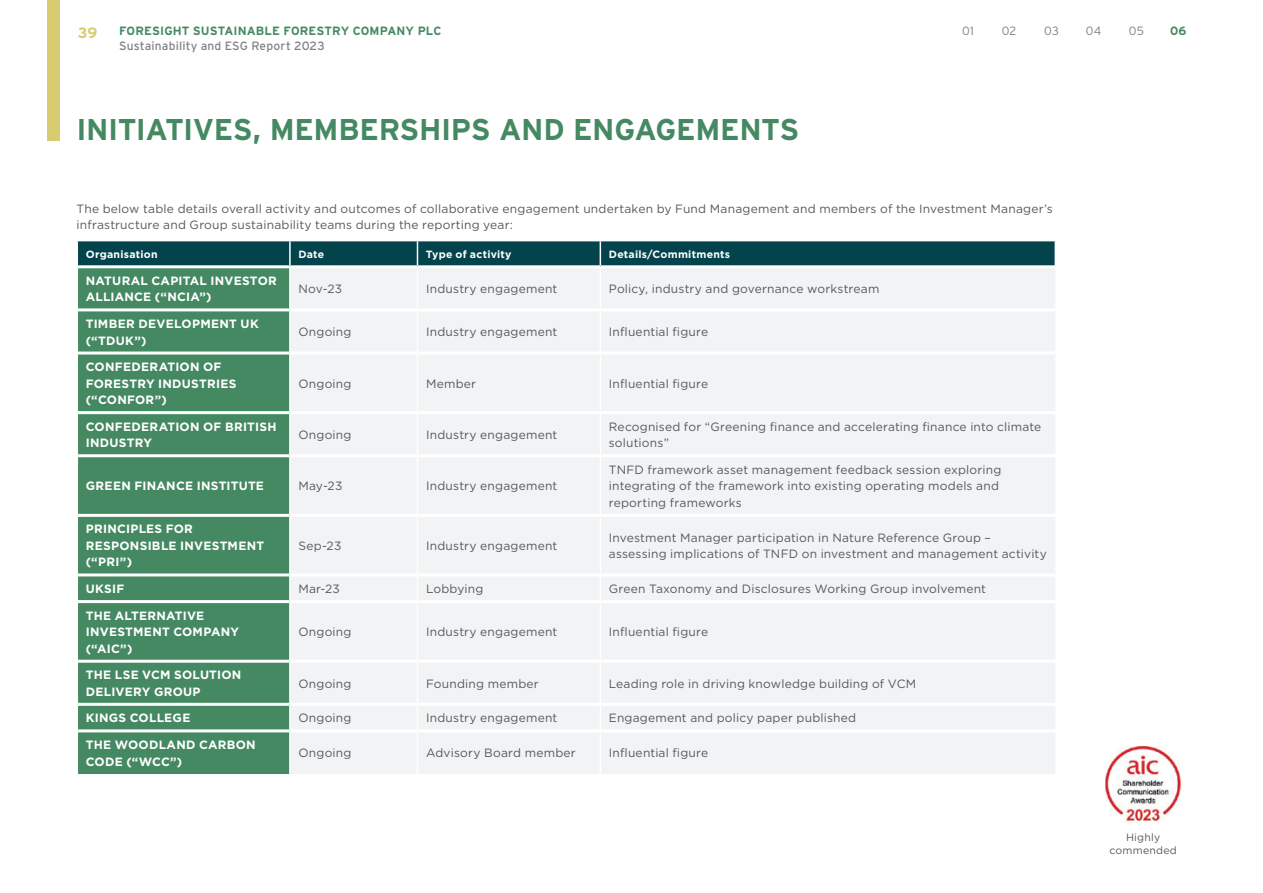
<style>
.page{position:relative;width:1263px;height:893px;background:#fff}
.page>*{position:absolute;margin:0;border:0;box-sizing:border-box;transform-origin:0 0}
.t1{font:700 30px "Interstate";letter-spacing:-.015em;color:#458962}
.t2{font:700 15px "Interstate";color:#d7cd6e}
.t3{font:12px/16.5px "Gotham";letter-spacing:.015em;color:#57585a}
.t4{font:700 12px/16.5px "Gotham";letter-spacing:.02em;color:#fff}
.t5{font:700 12px "Interstate";letter-spacing:.005em;color:#458962}
.t6{font:12px "Interstate";letter-spacing:.015em;color:#808285}
.t7{font:300 12px "Interstate";letter-spacing:.02em;color:#808285}
.t8{font:700 10.5px "Gotham";letter-spacing:.025em;color:#fff}
.t9{font:10.5px/13.5px "Gotham";letter-spacing:.025em;color:#57585a;text-align:center}
</style>
<div class="page">
<div style="left:47px;top:0;width:13px;height:140px;background:#d7cd6e"></div>
<div style="left:78px;top:268px;width:211px;height:506px;background:#458962"></div>
<div style="left:291px;top:269px;width:764px;height:505px;background:#f2f3f4"></div>
<div style="left:77px;top:241px;width:977px;height:26px;background:#03434c"></div>
<hr style="left:78px;top:265px;width:212px;height:3px;background:#fff">
<hr style="left:290px;top:265px;width:127px;height:3px;background:#fff">
<hr style="left:417px;top:265px;width:183px;height:3px;background:#fff">
<hr style="left:600px;top:265px;width:456px;height:3px;background:#fff">
<hr style="left:78px;top:308px;width:211px;height:3px;background:#fff">
<hr style="left:291px;top:308px;width:126px;height:3px;background:#fff">
<hr style="left:418px;top:308px;width:182px;height:3px;background:#fff">
<hr style="left:601px;top:308px;width:454px;height:3px;background:#fff">
<hr style="left:78px;top:351px;width:211px;height:3px;background:#fff">
<hr style="left:291px;top:351px;width:126px;height:3px;background:#fff">
<hr style="left:418px;top:351px;width:182px;height:3px;background:#fff">
<hr style="left:601px;top:351px;width:454px;height:3px;background:#fff">
<hr style="left:78px;top:411px;width:211px;height:3px;background:#fff">
<hr style="left:291px;top:411px;width:126px;height:3px;background:#fff">
<hr style="left:418px;top:411px;width:182px;height:3px;background:#fff">
<hr style="left:601px;top:411px;width:454px;height:3px;background:#fff">
<hr style="left:78px;top:454px;width:211px;height:3px;background:#fff">
<hr style="left:291px;top:454px;width:126px;height:3px;background:#fff">
<hr style="left:418px;top:454px;width:182px;height:3px;background:#fff">
<hr style="left:601px;top:454px;width:454px;height:3px;background:#fff">
<hr style="left:78px;top:514px;width:211px;height:3px;background:#fff">
<hr style="left:291px;top:514px;width:126px;height:3px;background:#fff">
<hr style="left:418px;top:514px;width:182px;height:3px;background:#fff">
<hr style="left:601px;top:514px;width:454px;height:3px;background:#fff">
<hr style="left:78px;top:573px;width:211px;height:3px;background:#fff">
<hr style="left:291px;top:573px;width:126px;height:3px;background:#fff">
<hr style="left:418px;top:573px;width:182px;height:3px;background:#fff">
<hr style="left:601px;top:573px;width:454px;height:3px;background:#fff">
<hr style="left:78px;top:600px;width:211px;height:3px;background:#fff">
<hr style="left:291px;top:600px;width:126px;height:3px;background:#fff">
<hr style="left:418px;top:600px;width:182px;height:3px;background:#fff">
<hr style="left:601px;top:600px;width:454px;height:3px;background:#fff">
<hr style="left:78px;top:660px;width:211px;height:3px;background:#fff">
<hr style="left:291px;top:660px;width:126px;height:3px;background:#fff">
<hr style="left:418px;top:660px;width:182px;height:3px;background:#fff">
<hr style="left:601px;top:660px;width:454px;height:3px;background:#fff">
<hr style="left:78px;top:703px;width:211px;height:3px;background:#fff">
<hr style="left:291px;top:703px;width:126px;height:3px;background:#fff">
<hr style="left:418px;top:703px;width:182px;height:3px;background:#fff">
<hr style="left:601px;top:703px;width:454px;height:3px;background:#fff">
<hr style="left:78px;top:729px;width:211px;height:3px;background:#fff">
<hr style="left:291px;top:729px;width:126px;height:3px;background:#fff">
<hr style="left:418px;top:729px;width:182px;height:3px;background:#fff">
<hr style="left:601px;top:729px;width:454px;height:3px;background:#fff">
<hr style="left:417px;top:268px;width:1px;height:42px;background:#fff">
<hr style="left:600px;top:268px;width:1px;height:42px;background:#fff">
<hr style="left:417px;top:310px;width:1px;height:43px;background:#fff">
<hr style="left:600px;top:310px;width:1px;height:43px;background:#fff">
<hr style="left:417px;top:353px;width:1px;height:60px;background:#fff">
<hr style="left:600px;top:353px;width:1px;height:60px;background:#fff">
<hr style="left:417px;top:413px;width:1px;height:43px;background:#fff">
<hr style="left:600px;top:413px;width:1px;height:43px;background:#fff">
<hr style="left:417px;top:456px;width:1px;height:59px;background:#fff">
<hr style="left:600px;top:456px;width:1px;height:59px;background:#fff">
<hr style="left:417px;top:515px;width:1px;height:60px;background:#fff">
<hr style="left:600px;top:515px;width:1px;height:60px;background:#fff">
<svg style="left:417px;top:575px;width:1px;height:27px"></svg>
<svg style="left:600px;top:575px;width:1px;height:27px"></svg>
<hr style="left:417px;top:602px;width:1px;height:59px;background:#fff">
<hr style="left:600px;top:602px;width:1px;height:59px;background:#fff">
<hr style="left:417px;top:661px;width:1px;height:43px;background:#fff">
<hr style="left:600px;top:661px;width:1px;height:43px;background:#fff">
<svg style="left:417px;top:704px;width:1px;height:27px"></svg>
<svg style="left:600px;top:704px;width:1px;height:27px"></svg>
<hr style="left:417px;top:731px;width:1px;height:43px;background:#fff">
<hr style="left:600px;top:731px;width:1px;height:43px;background:#fff">
<img style="left:1105px;top:745px;width:77px;height:78px">
<p class="t2" style="left:78px;top:24px;width:21px">39</p>
<p class="t5" style="left:119px;top:24px;width:324px">FORESIGHT SUSTAINABLE FORESTRY COMPANY PLC</p>
<p class="t7" style="left:962px;top:24px;width:13px">01</p>
<p class="t7" style="left:1002px;top:24px;width:16px">02</p>
<p class="t7" style="left:1044px;top:24px;width:16px">03</p>
<p class="t7" style="left:1086px;top:24px;width:17px">04</p>
<p class="t7" style="left:1129px;top:24px;width:17px">05</p>
<p class="t5" style="left:1170px;top:24px;width:18px">06</p>
<p class="t6" style="left:119px;top:39px;width:207px">Sustainability and ESG Report 2023</p>
<h1 class="t1" style="left:77px;top:113px;width:724px">INITIATIVES, MEMBERSHIPS AND ENGAGEMENTS</h1>
<p class="t3" style="left:77px;top:200px;width:978px">The below table details overall activity and outcomes of collaborative engagement undertaken by Fund Management and members of the Investment Manager’s infrastructure and Group sustainability teams during the reporting year:</p>
<p class="t8" style="left:86px;top:248px;width:73px">Organisation</p>
<p class="t8" style="left:298px;top:248px;width:27px">Date</p>
<p class="t8" style="left:426px;top:248px;width:87px">Type of activity</p>
<p class="t8" style="left:609px;top:248px;width:123px">Details/Commitments</p>
<p class="t4" style="left:86px;top:272px;width:193px">NATURAL CAPITAL INVESTOR<br>ALLIANCE (“NCIA”)</p>
<p class="t3" style="left:298px;top:280px;width:45px">Nov-23</p>
<p class="t3" style="left:426px;top:280px;width:133px">Industry engagement</p>
<p class="t3" style="left:609px;top:280px;width:272px">Policy, industry and governance workstream</p>
<p class="t4" style="left:86px;top:315px;width:174px">TIMBER DEVELOPMENT UK (“TDUK”)</p>
<p class="t3" style="left:298px;top:324px;width:55px">Ongoing</p>
<p class="t3" style="left:426px;top:324px;width:133px">Industry engagement</p>
<p class="t3" style="left:609px;top:324px;width:101px">Influential figure</p>
<p class="t4" style="left:86px;top:359px;width:152px">CONFEDERATION OF<br>FORESTRY INDUSTRIES (“CONFOR”)</p>
<p class="t3" style="left:298px;top:375px;width:55px">Ongoing</p>
<p class="t3" style="left:426px;top:375px;width:52px">Member</p>
<p class="t3" style="left:609px;top:375px;width:101px">Influential figure</p>
<p class="t4" style="left:86px;top:418px;width:192px">CONFEDERATION OF BRITISH<br>INDUSTRY</p>
<p class="t3" style="left:298px;top:426px;width:55px">Ongoing</p>
<p class="t3" style="left:426px;top:426px;width:133px">Industry engagement</p>
<p class="t3" style="left:609px;top:418px;width:434px">Recognised for “Greening finance and accelerating finance into climate solutions”</p>
<p class="t4" style="left:86px;top:478px;width:180px">GREEN FINANCE INSTITUTE</p>
<p class="t3" style="left:298px;top:478px;width:45px">May-23</p>
<p class="t3" style="left:426px;top:478px;width:133px">Industry engagement</p>
<p class="t3" style="left:609px;top:461px;width:394px">TNFD framework asset management feedback session exploring integrating of the framework into existing operating models and reporting frameworks</p>
<p class="t4" style="left:86px;top:521px;width:180px">PRINCIPLES FOR<br>RESPONSIBLE INVESTMENT (“PRI”)</p>
<p class="t3" style="left:298px;top:537px;width:44px">Sep-23</p>
<p class="t3" style="left:426px;top:537px;width:133px">Industry engagement</p>
<p class="t3" style="left:609px;top:529px;width:439px">Investment Manager participation in Nature Reference Group – assessing implications of TNFD on investment and management activity</p>
<p class="t4" style="left:86px;top:580px;width:40px">UKSIF</p>
<p class="t3" style="left:298px;top:580px;width:43px">Mar-23</p>
<p class="t3" style="left:426px;top:580px;width:59px">Lobbying</p>
<p class="t3" style="left:609px;top:580px;width:379px">Green Taxonomy and Disclosures Working Group involvement</p>
<p class="t4" style="left:86px;top:607px;width:155px">THE ALTERNATIVE<br>INVESTMENT COMPANY (“AIC”)</p>
<p class="t3" style="left:298px;top:623px;width:55px">Ongoing</p>
<p class="t3" style="left:426px;top:623px;width:133px">Industry engagement</p>
<p class="t3" style="left:609px;top:623px;width:101px">Influential figure</p>
<p class="t4" style="left:86px;top:667px;width:157px">THE LSE VCM SOLUTION<br>DELIVERY GROUP</p>
<p class="t3" style="left:298px;top:675px;width:55px">Ongoing</p>
<p class="t3" style="left:426px;top:675px;width:114px">Founding member</p>
<p class="t3" style="left:609px;top:675px;width:309px">Leading role in driving knowledge building of VCM</p>
<p class="t4" style="left:86px;top:710px;width:106px">KINGS COLLEGE</p>
<p class="t3" style="left:298px;top:710px;width:55px">Ongoing</p>
<p class="t3" style="left:426px;top:710px;width:133px">Industry engagement</p>
<p class="t3" style="left:609px;top:710px;width:249px">Engagement and policy paper published</p>
<p class="t4" style="left:86px;top:736px;width:171px">THE WOODLAND CARBON<br>CODE (“WCC”)</p>
<p class="t3" style="left:298px;top:744px;width:55px">Ongoing</p>
<p class="t3" style="left:426px;top:744px;width:151px">Advisory Board member</p>
<p class="t3" style="left:609px;top:744px;width:101px">Influential figure</p>
<p class="t9" style="left:1109px;top:830px;width:69px">Highly commended</p>
</div>
